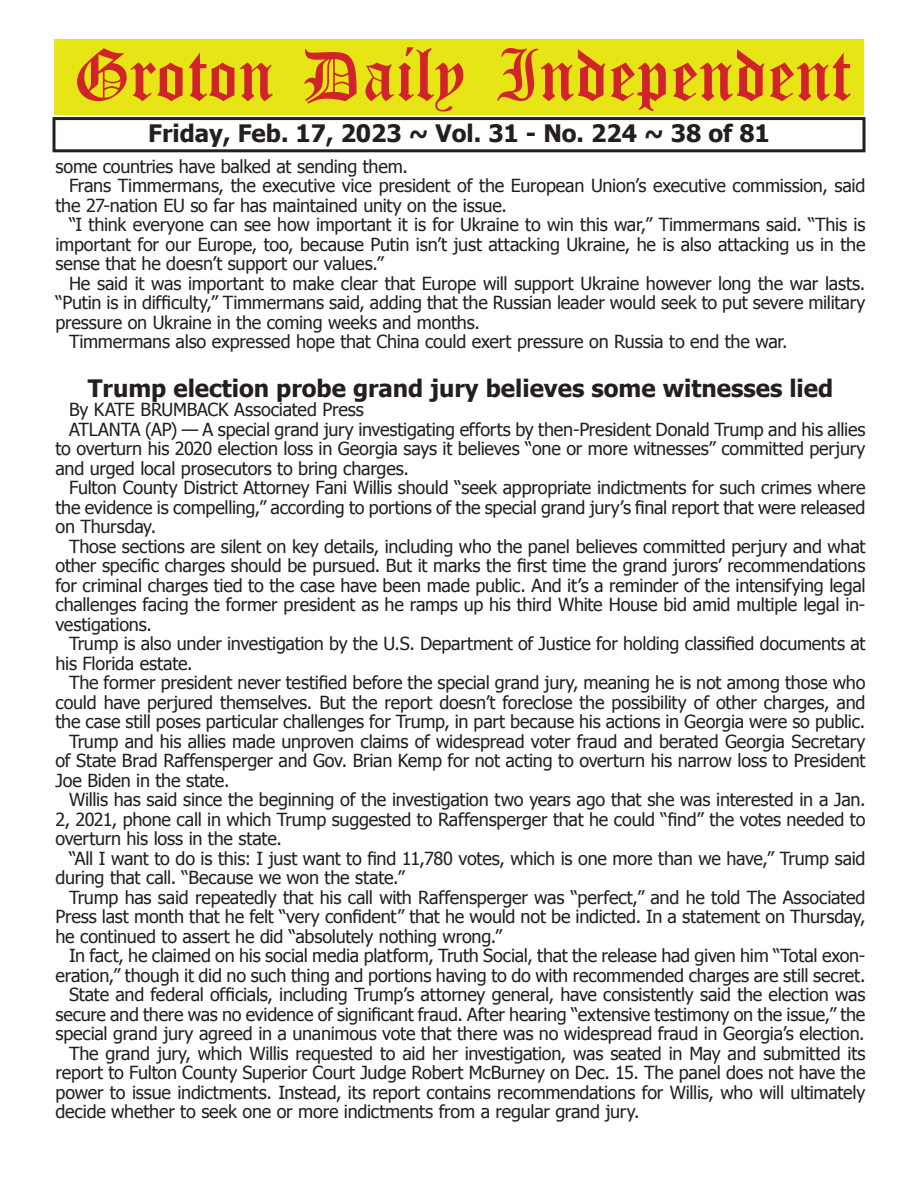
<style>
.page{position:relative;width:918px;height:1188px;background:#fff}
.page>*{position:absolute;margin:0;border:0;box-sizing:border-box;transform-origin:0 0}
.t1{font:54px "Old English Five";color:#d1232a}
.t2{font:700 24px "Tahoma";color:#231f20}
.t3{font:18px "Tahoma";letter-spacing:-.01em;color:#231f20}
</style>
<div class="page">
<div style="left:52px;top:117px;width:814px;height:35px;border:3px solid #231f20"></div>
<div style="left:54px;top:40px;width:810px;height:75px;background:#e7e515"></div>
<h1 class="t1" style="left:73px;top:50px;width:779px">Groton Daily Independent</h1>
<h2 class="t2" style="left:148px;top:116px;width:623px">Friday, Feb. 17, 2023 ~ Vol. 31 - No. 224 ~ 38 of 81</h2>
<p class="t3" style="left:56px;top:154px;width:354px">some countries have balked at sending them.</p>
<p class="t3" style="left:69px;top:174px;width:798px">Frans Timmermans, the executive vice president of the European Union’s executive commission, said</p>
<p class="t3" style="left:56px;top:193px;width:453px">the 27-nation EU so far has maintained unity on the issue.</p>
<p class="t3" style="left:69px;top:213px;width:798px">“I think everyone can see how important it is for Ukraine to win this war,” Timmermans said. “This is</p>
<p class="t3" style="left:56px;top:232px;width:812px">important for our Europe, too, because Putin isn’t just attacking Ukraine, he is also attacking us in the</p>
<p class="t3" style="left:56px;top:252px;width:330px">sense that he doesn’t support our values.”</p>
<p class="t3" style="left:69px;top:271px;width:798px">He said it was important to make clear that Europe will support Ukraine however long the war lasts.</p>
<p class="t3" style="left:56px;top:291px;width:811px">“Putin is in difficulty,” Timmermans said, adding that the Russian leader would seek to put severe military</p>
<p class="t3" style="left:56px;top:310px;width:426px">pressure on Ukraine in the coming weeks and months.</p>
<p class="t3" style="left:69px;top:330px;width:720px">Timmermans also expressed hope that China could exert pressure on Russia to end the war.</p>
<h2 class="t2" style="left:88px;top:371px;width:747px">Trump election probe grand jury believes some witnesses lied</h2>
<p class="t3" style="left:69px;top:398px;width:296px">By KATE BRUMBACK Associated Press</p>
<p class="t3" style="left:69px;top:417px;width:798px">ATLANTA (AP) — A special grand jury investigating efforts by then-President Donald Trump and his allies</p>
<p class="t3" style="left:56px;top:437px;width:811px">to overturn his 2020 election loss in Georgia says it believes “one or more witnesses” committed perjury</p>
<p class="t3" style="left:56px;top:456px;width:355px">and urged local prosecutors to bring charges.</p>
<p class="t3" style="left:69px;top:476px;width:798px">Fulton County District Attorney Fani Willis should “seek appropriate indictments for such crimes where</p>
<p class="t3" style="left:56px;top:495px;width:811px">the evidence is compelling,” according to portions of the special grand jury’s final report that were released</p>
<p class="t3" style="left:56px;top:515px;width:102px">on Thursday.</p>
<p class="t3" style="left:69px;top:534px;width:798px">Those sections are silent on key details, including who the panel believes committed perjury and what</p>
<p class="t3" style="left:56px;top:554px;width:811px">other specific charges should be pursued. But it marks the first time the grand jurors’ recommendations</p>
<p class="t3" style="left:56px;top:573px;width:812px">for criminal charges tied to the case have been made public. And it’s a reminder of the intensifying legal</p>
<p class="t3" style="left:56px;top:593px;width:812px">challenges facing the former president as he ramps up his third White House bid amid multiple legal in-</p>
<p class="t3" style="left:56px;top:612px;width:98px">vestigations.</p>
<p class="t3" style="left:69px;top:632px;width:798px">Trump is also under investigation by the U.S. Department of Justice for holding classified documents at</p>
<p class="t3" style="left:56px;top:651px;width:139px">his Florida estate.</p>
<p class="t3" style="left:69px;top:671px;width:798px">The former president never testified before the special grand jury, meaning he is not among those who</p>
<p class="t3" style="left:56px;top:690px;width:811px">could have perjured themselves. But the report doesn’t foreclose the possibility of other charges, and</p>
<p class="t3" style="left:56px;top:710px;width:811px">the case still poses particular challenges for Trump, in part because his actions in Georgia were so public.</p>
<p class="t3" style="left:69px;top:729px;width:798px">Trump and his allies made unproven claims of widespread voter fraud and berated Georgia Secretary</p>
<p class="t3" style="left:56px;top:749px;width:812px">of State Brad Raffensperger and Gov. Brian Kemp for not acting to overturn his narrow loss to President</p>
<p class="t3" style="left:56px;top:768px;width:176px">Joe Biden in the state.</p>
<p class="t3" style="left:69px;top:788px;width:798px">Willis has said since the beginning of the investigation two years ago that she was interested in a Jan.</p>
<p class="t3" style="left:56px;top:807px;width:812px">2, 2021, phone call in which Trump suggested to Raffensperger that he could “find” the votes needed to</p>
<p class="t3" style="left:56px;top:827px;width:228px">overturn his loss in the state.</p>
<p class="t3" style="left:69px;top:846px;width:798px">“All I want to do is this: I just want to find 11,780 votes, which is one more than we have,” Trump said</p>
<p class="t3" style="left:56px;top:866px;width:351px">during that call. “Because we won the state.”</p>
<p class="t3" style="left:69px;top:885px;width:798px">Trump has said repeatedly that his call with Raffensperger was “perfect,” and he told The Associated</p>
<p class="t3" style="left:56px;top:905px;width:812px">Press last month that he felt “very confident” that he would not be indicted. In a statement on Thursday,</p>
<p class="t3" style="left:56px;top:924px;width:448px">he continued to assert he did “absolutely nothing wrong.”</p>
<p class="t3" style="left:69px;top:944px;width:798px">In fact, he claimed on his social media platform, Truth Social, that the release had given him “Total exon-</p>
<p class="t3" style="left:56px;top:963px;width:812px">eration,” though it did no such thing and portions having to do with recommended charges are still secret.</p>
<p class="t3" style="left:69px;top:982px;width:798px">State and federal officials, including Trump’s attorney general, have consistently said the election was</p>
<p class="t3" style="left:56px;top:1002px;width:811px">secure and there was no evidence of significant fraud. After hearing “extensive testimony on the issue,” the</p>
<p class="t3" style="left:56px;top:1021px;width:811px">special grand jury agreed in a unanimous vote that there was no widespread fraud in Georgia’s election.</p>
<p class="t3" style="left:69px;top:1041px;width:798px">The grand jury, which Willis requested to aid her investigation, was seated in May and submitted its</p>
<p class="t3" style="left:56px;top:1060px;width:811px">report to Fulton County Superior Court Judge Robert McBurney on Dec. 15. The panel does not have the</p>
<p class="t3" style="left:56px;top:1080px;width:811px">power to issue indictments. Instead, its report contains recommendations for Willis, who will ultimately</p>
<p class="t3" style="left:56px;top:1099px;width:586px">decide whether to seek one or more indictments from a regular grand jury.</p>
</div>
